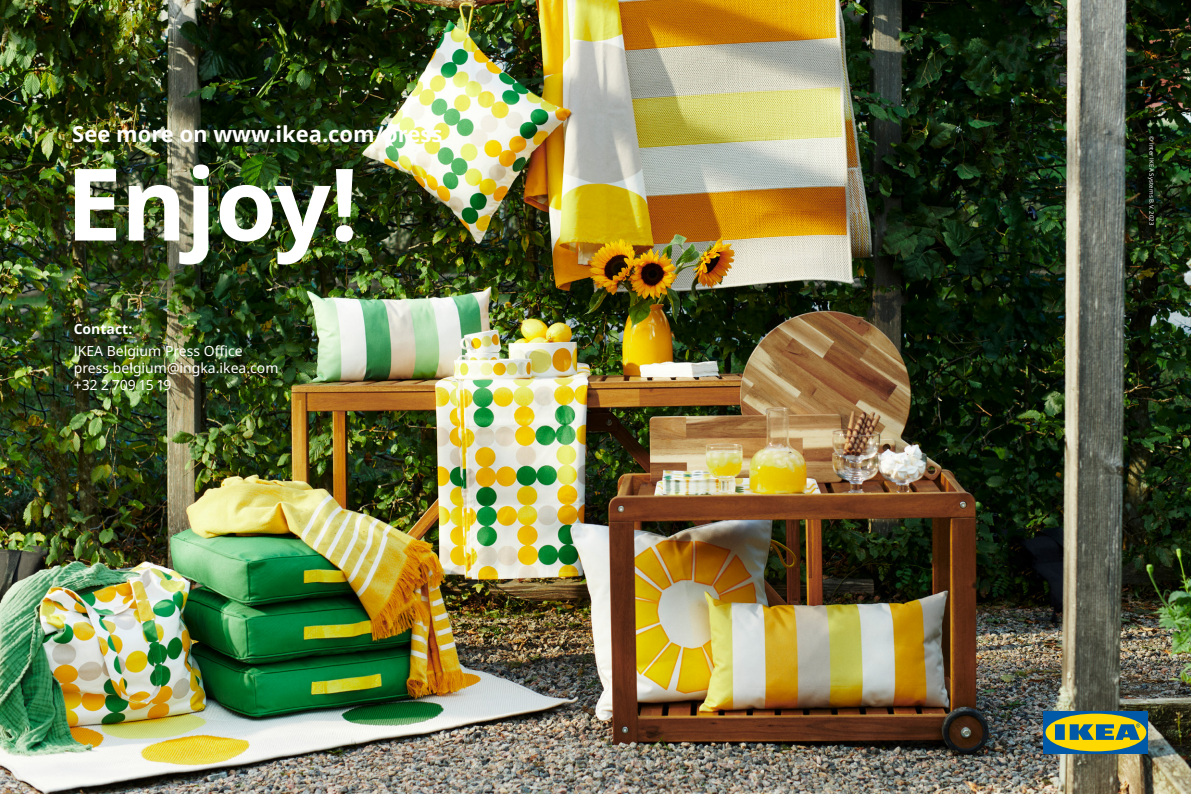
<style>
.page{position:relative;width:1191px;height:794px;background:#fff}
.page>*{position:absolute;margin:0;border:0;box-sizing:border-box;transform-origin:0 0}
.t1{font:700 100px "Noto IKEA Latin";letter-spacing:-.01em;color:#fff}
.Header_5{font:700 22px "Noto IKEA Latin";color:#fff}
.Header_5-2{font:14px "Noto IKEA Latin";color:#fff}
.Header_5-3{font:700 14px "Noto IKEA Latin";color:#fff}
.t2{font:6px "Noto IKEA Latin";letter-spacing:.025em;color:#fff}
</style>
<div class="page">
<img style="left:0;top:0;width:1191px;height:794px">
<div style="left:1043px;top:711px;width:105px;height:43px;background:#0059a7"></div>
<div style="left:1045px;top:713px;width:101px;height:38px;background:#ffd800;border-radius:50%"></div>
<svg style="left:1054px;top:723px;width:86px;height:17px"></svg>
<p class="Header_5" style="left:72px;top:118px;width:371px">See more on www.ikea.com/press</p>
<p class="t1" style="left:66px;top:134px;width:294px">Enjoy!</p>
<p class="Header_5-3" style="left:74px;top:319px;width:60px">Contact:</p>
<p class="Header_5-2" style="left:74px;top:341px;width:170px">IKEA Belgium Press Office</p>
<p class="Header_5-2" style="left:74px;top:358px;width:206px">press.belgium@ingka.ikea.com</p>
<p class="Header_5-2" style="left:74px;top:375px;width:99px">+32 2 709 15 19</p>
<p class="t2" style="left:1155px;top:136px;width:91px;rotate:90deg">© Inter IKEA Systems B.V. 2023</p>
</div>
